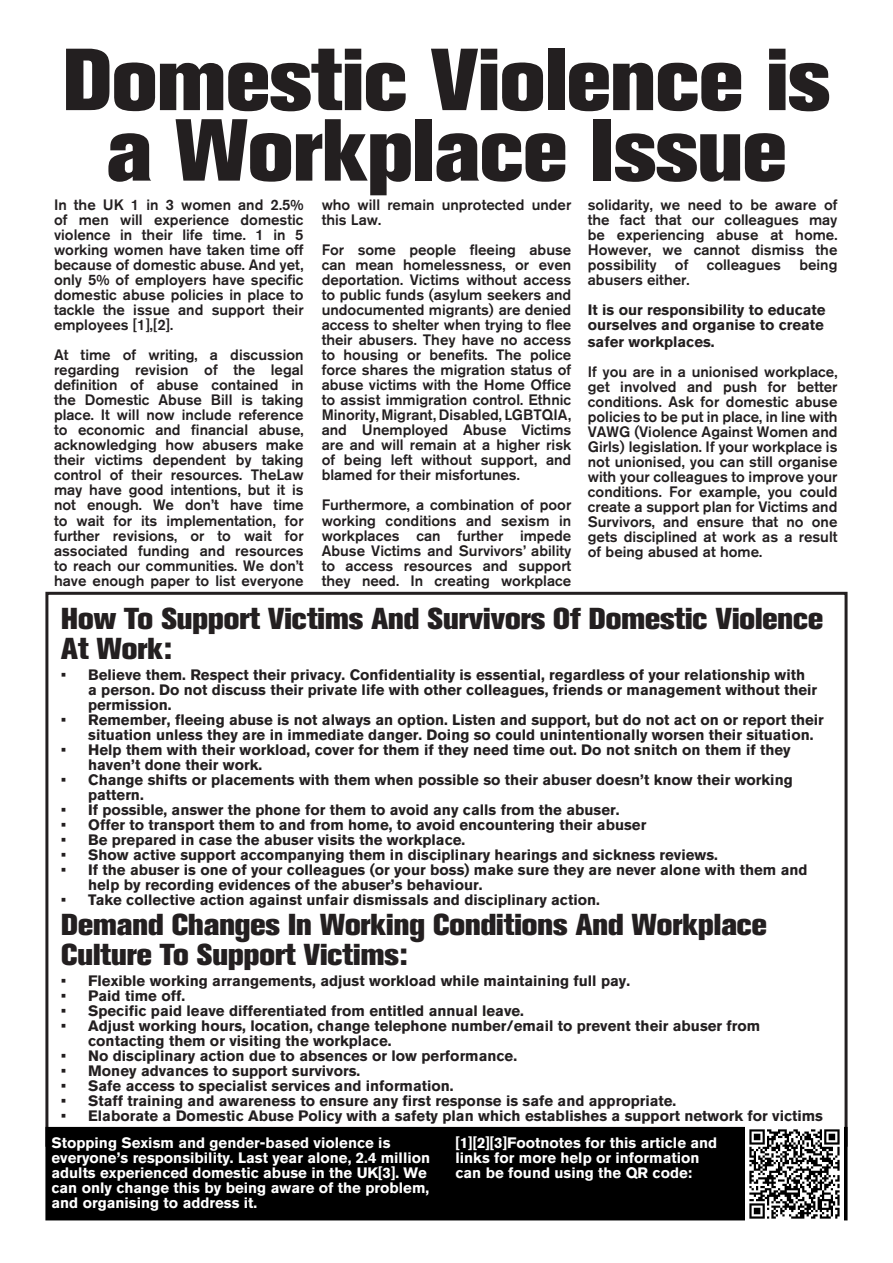
<style>
.page{position:relative;width:893px;height:1263px;background:#fff}
.page>*{position:absolute;margin:0;border:0;box-sizing:border-box;transform-origin:0 0}
.t1{font:87px/70.5px "Akzidenz Grotesk BQ X Bold Alt";color:#231f20;text-align:center}
.t2{font:30px/30px "Akzidenz Grotesk BQ X Bold Alt";color:#231f20}
.t3{font:500 15px/15px "Akzidenz Grotesk BQ";color:#231f20;text-align:justify}
.t4{font:700 15px/15px "Akzidenz Grotesk BQ";color:#231f20}
.t5{font:700 15px/15px "Akzidenz Grotesk BQ";color:#fff}
</style>
<div class="page">
<div style="left:48px;top:1130px;width:796px;height:87px;background:#000"></div>
<div style="left:45px;top:1127px;width:802px;height:93px;border:6px solid #000"></div>
<img style="left:746px;top:1127px;width:97px;height:93px">
<p class="t1" style="left:63px;top:45px;width:768px">Domestic Violence is a Workplace Issue</p>
<p class="t3" style="left:588px;top:197px;width:251px">solidarity, we need to be aware of the fact that our colleagues may be experiencing abuse at home.<br>However, we cannot dismiss the possibility of colleagues being abusers either.</p>
<p class="t4" style="left:588px;top:303px;width:239px">It is our responsibility to educate ourselves and organise to create</p>
<p class="t4" style="left:588px;top:334px;width:128px">safer workplaces.</p>
<p class="t3" style="left:588px;top:364px;width:251px">If you are in a unionised workplace, get involved and push for better conditions. Ask for domestic abuse policies to be put in place, in line with VAWG (Violence Against Women and Girls) legislation. If your workplace is not unionised, you can still organise with your colleagues to improve your conditions. For example, you could create a support plan for Victims and Survivors, and ensure that no one gets disciplined at work as a result of being abused at home.</p>
<p class="t3" style="left:322px;top:197px;width:251px">who will remain unprotected under this Law.</p>
<p class="t3" style="left:322px;top:242px;width:251px">For some people fleeing abuse can mean homelessness, or even deportation. Victims without access to public funds (asylum seekers and undocumented migrants) are denied access to shelter when trying to flee their abusers. They have no access to housing or benefits. The police force shares the migration status of abuse victims with the Home Office to assist immigration control. Ethnic Minority, Migrant, Disabled, LGBTQIA, and Unemployed Abuse Victims are and will remain at a higher risk of being left without support, and blamed for their misfortunes.</p>
<p class="t3" style="left:322px;top:497px;width:251px">Furthermore, a combination of poor working conditions and sexism in workplaces can further impede Abuse Victims and Survivors’ ability to access resources and support they need. In creating workplace</p>
<p class="t3" style="left:54px;top:197px;width:251px">In the UK 1 in 3 women and 2.5% of men will experience domestic violence in their life time. 1 in 5 working women have taken time off because of domestic abuse. And yet, only 5% of employers have specific domestic abuse policies in place to tackle the issue and support their employees [1],[2].</p>
<p class="t3" style="left:54px;top:347px;width:251px">At time of writing, a discussion regarding revision of the legal definition of abuse contained in the Domestic Abuse Bill is taking place. It will now include reference to economic and financial abuse, acknowledging how abusers make their victims dependent by taking control of their resources. TheLaw may have good intentions, but it is not enough. We don’t have time to wait for its implementation, for further revisions, or to wait for associated funding and resources to reach our communities. We don’t have enough paper to list everyone</p>
<p class="t2" style="left:61px;top:603px;width:764px">How To Support Victims And Survivors Of Domestic Violence<br>At Work:</p>
<p class="t4" style="left:88px;top:667px;width:730px;text-indent:-27px">• Believe them. Respect their privacy. Confidentiality is essential, regardless of your relationship with a person. Do not discuss their private life with other colleagues, friends or management without their permission.</p>
<p class="t4" style="left:88px;top:712px;width:737px;text-indent:-27px">• Remember, fleeing abuse is not always an option. Listen and support, but do not act on or report their situation unless they are in immediate danger. Doing so could unintentionally worsen their situation.</p>
<p class="t4" style="left:88px;top:742px;width:704px;text-indent:-27px">• Help them with their workload, cover for them if they need time out. Do not snitch on them if they haven’t done their work.</p>
<p class="t4" style="left:88px;top:772px;width:706px;text-indent:-27px">• Change shifts or placements with them when possible so their abuser doesn’t know their working pattern.</p>
<p class="t4" style="left:61px;top:802px;width:560px">• If possible, answer the phone for them to avoid any calls from the abuser.</p>
<p class="t4" style="left:61px;top:817px;width:587px">• Offer to transport them to and from home, to avoid encountering their abuser</p>
<p class="t4" style="left:61px;top:832px;width:406px">• Be prepared in case the abuser visits the workplace.</p>
<p class="t4" style="left:61px;top:847px;width:658px">• Show active support accompanying them in disciplinary hearings and sickness reviews.</p>
<p class="t4" style="left:88px;top:862px;width:721px;text-indent:-27px">• If the abuser is one of your colleagues (or your boss) make sure they are never alone with them and help by recording evidences of the abuser’s behaviour.</p>
<p class="t4" style="left:61px;top:892px;width:540px">• Take collective action against unfair dismissals and disciplinary action.</p>
<p class="t2" style="left:61px;top:909px;width:707px">Demand Changes In Working Conditions And Workplace<br>Culture To Support Victims:</p>
<p class="t4" style="left:61px;top:973px;width:570px">• Flexible working arrangements, adjust workload while maintaining full pay.</p>
<p class="t4" style="left:61px;top:988px;width:125px">• Paid time off.</p>
<p class="t4" style="left:61px;top:1003px;width:464px">• Specific paid leave differentiated from entitled annual leave.</p>
<p class="t4" style="left:88px;top:1018px;width:674px;text-indent:-27px">• Adjust working hours, location, change telephone number/email to prevent their abuser from contacting them or visiting the workplace.</p>
<p class="t4" style="left:61px;top:1048px;width:457px">• No disciplinary action due to absences or low performance.</p>
<p class="t4" style="left:61px;top:1063px;width:301px">• Money advances to support survivors.</p>
<p class="t4" style="left:61px;top:1078px;width:394px">• Safe access to specialist services and information.</p>
<p class="t4" style="left:61px;top:1093px;width:617px">• Staff training and awareness to ensure any first response is safe and appropriate.</p>
<p class="t4" style="left:61px;top:1108px;width:763px">• Elaborate a Domestic Abuse Policy with a safety plan which establishes a support network for victims</p>
<p class="t5" style="left:51px;top:1135px;width:380px">Stopping Sexism and gender-based violence is everyone’s responsibility. Last year alone, 2.4 million adults experienced domestic abuse in the UK[3]. We can only change this by being aware of the problem, and organising to address it.</p>
<p class="t5" style="left:455px;top:1135px;width:263px">[1][2][3]Footnotes for this article and</p>
<p class="t5" style="left:455px;top:1150px;width:246px">links for more help or information</p>
<p class="t5" style="left:455px;top:1165px;width:238px">can be found using the QR code:</p>
</div>
